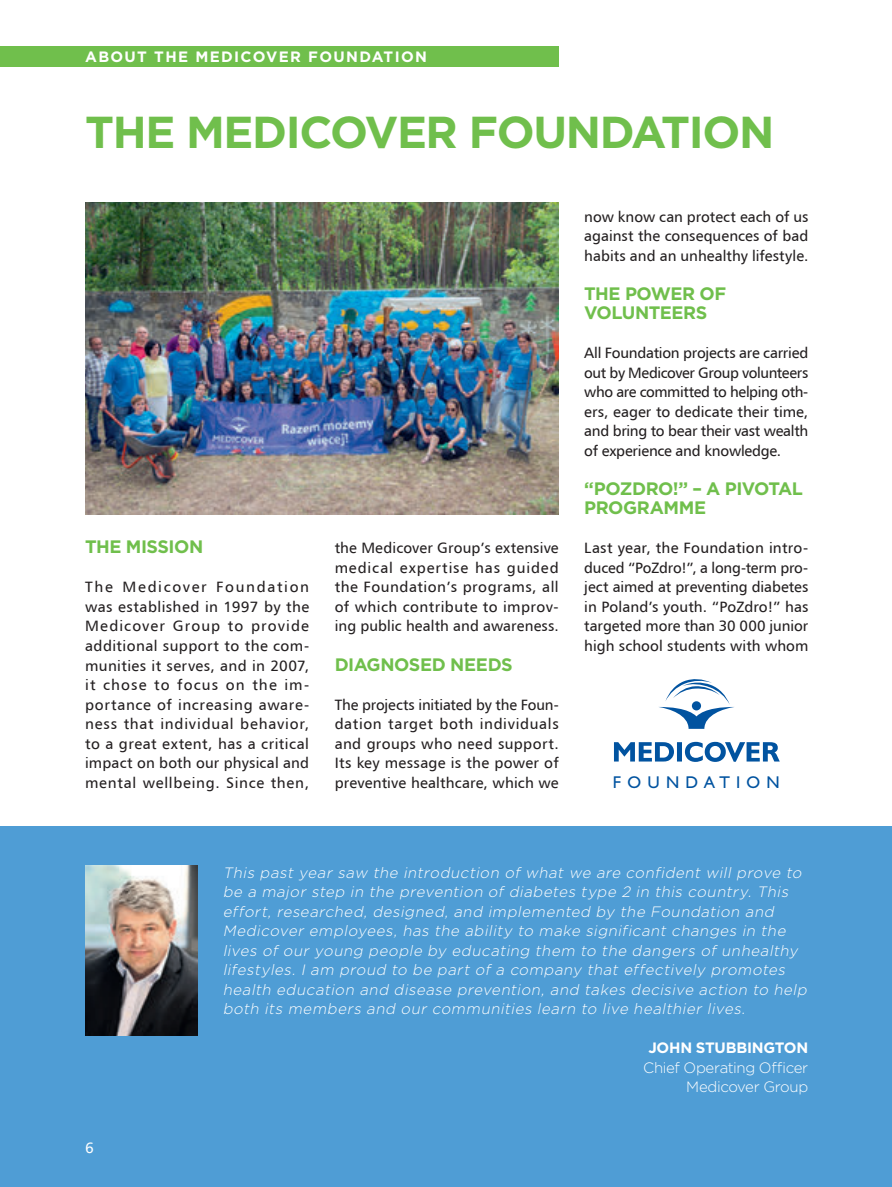
<style>
.page{position:relative;width:892px;height:1187px;background:#fff}
.page>*{position:absolute;margin:0;border:0;box-sizing:border-box;transform-origin:0 0}
.t1{font:700 44.7px "Gotham";letter-spacing:-.03em;color:#70bf4c}
.tekst_główny{font:700 18px/19.5px "Gotham";letter-spacing:-.03em;color:#70bf4c}
.ramka_tekst{font:15.45px "Humanst 521 PL";letter-spacing:.4em;color:#0153a0}
.tekst_główny-2{font:15px/19.5px "Humanist 777 TL Roman B";letter-spacing:.005em;color:#231f20;text-align:justify}
.ramka_tekst-2{font:italic 300 15px/19.5px "Gotham";color:#fff}
.ramka_tekst-3{font:300 15px "Gotham";letter-spacing:-.025em;color:#fff}
.ramka_tekst-4{font:700 15px "Gotham";letter-spacing:.09em;color:#fff}
.ramka_tekst-5{font:700 15px "Gotham";letter-spacing:-.015em;color:#fff}
.t2{font:15px "Humanist 777 TL Roman B";color:#fff}
</style>
<div class="page">
<div style="left:0;top:826px;width:892px;height:360px;background:#4f9dd5"></div>
<svg style="left:659px;top:679px;width:75px;height:49px"></svg>
<svg style="left:614px;top:741px;width:165px;height:20px"></svg>
<img style="left:85px;top:202px;width:473px;height:312px">
<img style="left:85px;top:865px;width:112px;height:170px">
<div style="left:0;top:46px;width:558px;height:21px;background:#70bf4c"></div>
<p class="ramka_tekst-4" style="left:85px;top:47px;width:343px">ABOUT THE MEDICOVER FOUNDATION</p>
<p class="t1" style="left:85px;top:103px;width:690px">THE MEDICOVER FOUNDATION</p>
<p class="tekst_główny" style="left:85px;top:537px;width:120px">THE MISSION</p>
<p class="tekst_główny-2" style="left:85px;top:577px;width:225px">The Medicover Foundation was established in 1997 by the Medicover Group to provide additional support to the com&shy;munities it serves, and in 2007, it chose to focus on the im&shy;portance of increasing aware&shy;ness that individual behavior, to a great extent, has a critical impact on both our physical and mental wellbeing. Since then,</p>
<p class="tekst_główny-2" style="left:335px;top:538px;width:225px">the Medicover Group’s extensive medical expertise has guided the Foundation’s programs, all of which contribute to improv&shy;ing public health and awareness.</p>
<p class="tekst_główny" style="left:335px;top:654px;width:179px">DIAGNOSED NEEDS</p>
<p class="tekst_główny-2" style="left:335px;top:694px;width:225px">The projects initiated by the Foun&shy;dation target both individuals and groups who need support.<br>Its key message is the power of preventive healthcare, which we</p>
<p class="tekst_główny-2" style="left:584px;top:206px;width:225px">now know can protect each of us against the consequences of bad habits and an unhealthy lifestyle.</p>
<p class="tekst_główny" style="left:584px;top:283px;width:143px">THE POWER OF<br>VOLUNTEERS</p>
<p class="tekst_główny-2" style="left:584px;top:343px;width:225px">All Foundation projects are carried out by Medicover Group volunteers who are committed to helping oth&shy;ers, eager to dedicate their time, and bring to bear their vast wealth of experience and knowledge.</p>
<p class="tekst_główny" style="left:584px;top:478px;width:220px">“POZDRO!” – A PIVOTAL<br>PROGRAMME</p>
<p class="tekst_główny-2" style="left:584px;top:538px;width:225px">Last year, the Foundation intro&shy;duced “PoZdro!”, a long-term pro&shy;ject aimed at preventing diabetes in Poland’s youth. “PoZdro!” has targeted more than 30 000 junior high school students with whom</p>
<p class="ramka_tekst" style="left:613px;top:771px;width:168px">FOUNDATION</p>
<p class="t2" style="left:85px;top:1137px;width:10px">6</p>
<p class="ramka_tekst-2" style="left:223px;top:862px;width:589px">This past year saw the introduction of what we are confident will prove to be a major step in the prevention of diabetes type 2 in this country. This effort, researched, designed, and implemented by the Foundation and Medicover employees, has the ability to make significant changes in the lives of our young people by educating them to the dangers of unhealthy lifestyles. I am proud to be part of a company that effectively promotes health education and disease prevention, and takes decisive action to help both its members and our communities learn to live healthier lives.</p>
<p class="ramka_tekst-5" style="left:648px;top:1037px;width:161px">JOHN STUBBINGTON</p>
<p class="ramka_tekst-3" style="left:643px;top:1057px;width:166px">Chief Operating Officer</p>
<p class="ramka_tekst-3" style="left:686px;top:1077px;width:124px">Medicover Group</p>
</div>
